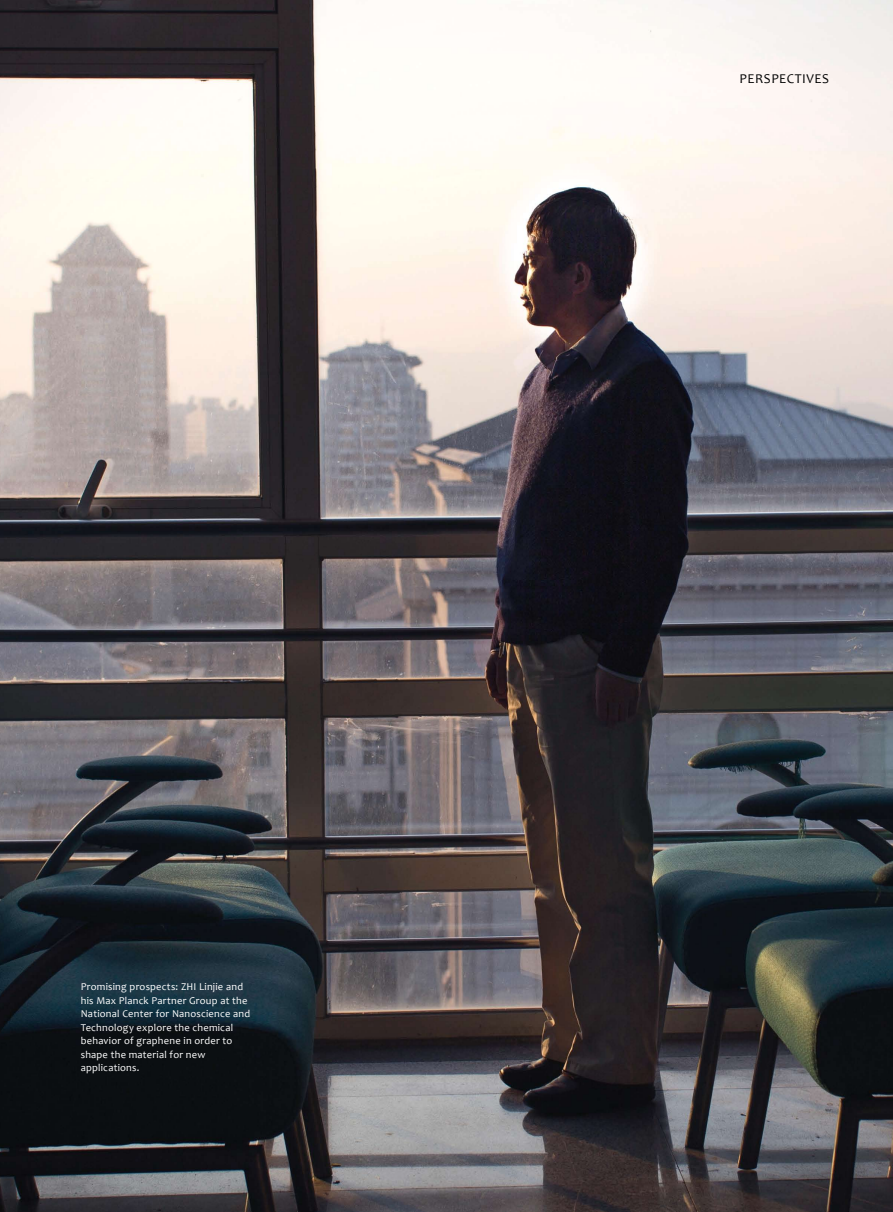
<style>
.page{position:relative;width:893px;height:1212px;background:#fff}
.page>*{position:absolute;margin:0;border:0;box-sizing:border-box;transform-origin:0 0}
.t1{font:13.5px "Candara";letter-spacing:.04em;color:#000}
.t2{font:13.5px "Myriad Pro";letter-spacing:.005em;color:#000}
.t3{font:10.5px/13.5px "Candara";letter-spacing:.02em;color:#fff}
</style>
<div class="page">
<img style="left:0;top:0;width:893px;height:1212px">
<p class="t3" style="left:81px;top:980px;width:171px">Promising prospects: ZHI Linjie and his Max Planck Partner Group at the<br>National Center for Nanoscience and<br>Technology explore the chemical behavior of graphene in order to shape the material for new applications.</p>
<p class="t2" style="left:752px;top:70px;width:78px">xxxxx_xxxxx</p>
<p class="t1" style="left:740px;top:70px;width:89px">PERSPECTIVEs</p>
</div>
